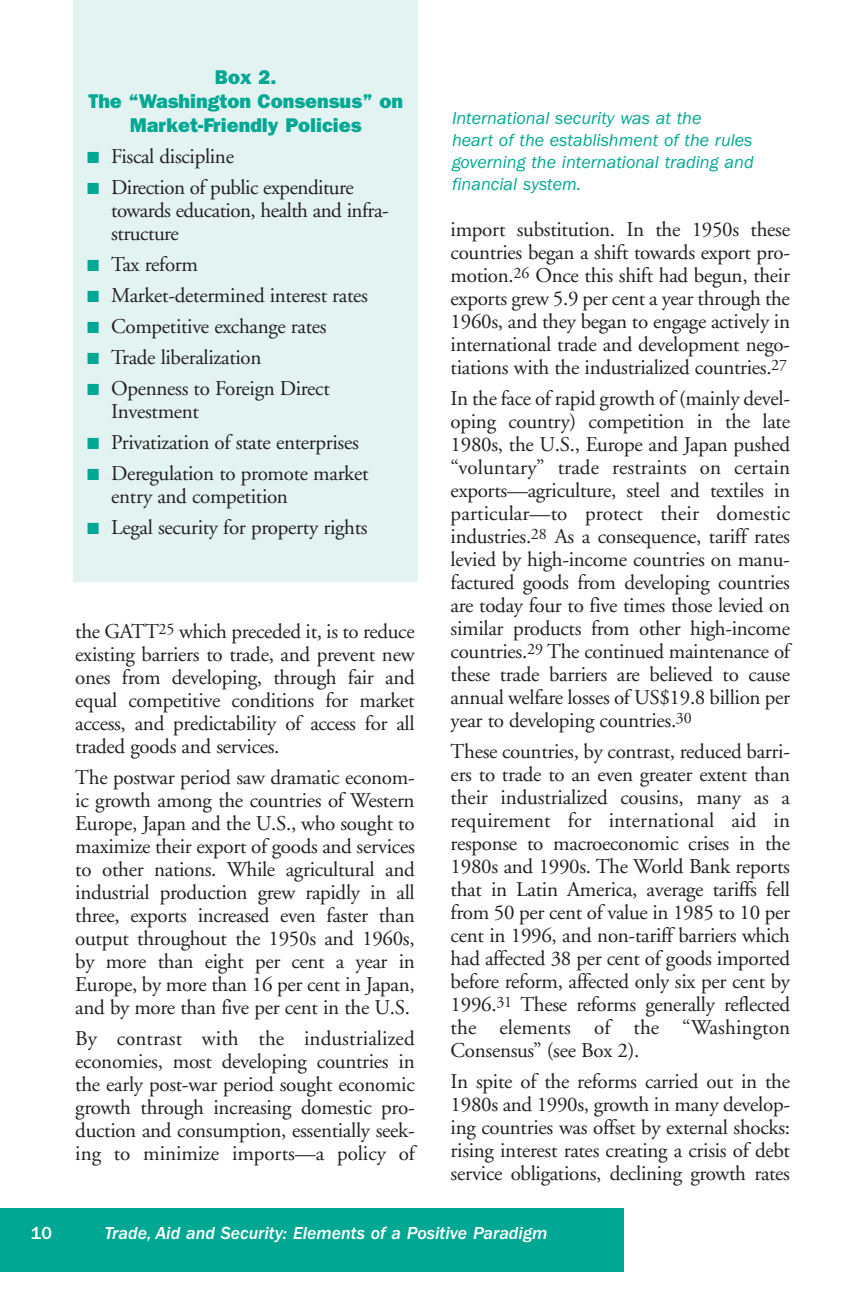
<style>
.page{position:relative;width:864px;height:1296px;background:#fff}
.page>*{position:absolute;margin:0;border:0;box-sizing:border-box;transform-origin:0 0}
.t1{font:21px/23px "Adobe Garamond";letter-spacing:-.015em;color:#231f20;text-align:justify}
.t2{font:800 20px/24px "Franklin Gothic";color:#00a894;text-align:center}
.t3{font:italic 18px/22px "Franklin Gothic";color:#00a894}
.t4{font:italic 500 18px "Franklin Gothic";color:#fff}
.t5{font:500 18px "Franklin Gothic";color:#fff}
.s1{color:#00a894}
</style>
<div class="page">
<div style="left:0;top:1208px;width:624px;height:64px;background:#00a894"></div>
<div style="left:73px;top:0;width:345px;height:582px;background:#e3f3f1"></div>
<p class="t2" style="left:88px;top:67px;width:316px">Box 2.<br>The “Washington Consensus” on<br>Market-Friendly Policies</p>
<p class="t1" style="left:87px;top:147px;width:148px"><span class="s1">■</span> Fiscal discipline</p>
<p class="t1" style="left:111px;top:178px;width:279px;text-align:left;text-indent:-24px"><span class="s1">■</span> Direction of public expenditure towards education, health and infra&shy;structure</p>
<p class="t1" style="left:87px;top:255px;width:112px"><span class="s1">■</span> Tax reform</p>
<p class="t1" style="left:87px;top:286px;width:282px"><span class="s1">■</span> Market-determined interest rates</p>
<p class="t1" style="left:87px;top:317px;width:241px"><span class="s1">■</span> Competitive exchange rates</p>
<p class="t1" style="left:87px;top:348px;width:176px"><span class="s1">■</span> Trade liberalization</p>
<p class="t1" style="left:111px;top:379px;width:220px;text-indent:-24px"><span class="s1">■</span> Openness to Foreign Direct<br>Investment</p>
<p class="t1" style="left:87px;top:433px;width:273px"><span class="s1">■</span> Privatization of state enterprises</p>
<p class="t1" style="left:111px;top:464px;width:259px;text-indent:-24px"><span class="s1">■</span> Deregulation to promote market entry and competition</p>
<p class="t1" style="left:87px;top:518px;width:282px"><span class="s1">■</span> Legal security for property rights</p>
<p class="t1" style="left:75px;top:622px;width:341px">the GATT<sup>25</sup> which preceded it, is to reduce existing barriers to trade, and prevent new ones from developing, through fair and equal competitive conditions for market access, and predictability of access for all traded goods and services.</p>
<p class="t1" style="left:75px;top:768px;width:341px">The postwar period saw dramatic econom&shy;ic growth among the countries of Western Europe, Japan and the U.S., who sought to maximize their export of goods and services to other nations. While agricultural and industrial production grew rapidly in all three, exports increased even faster than output throughout the 1950s and 1960s, by more than eight per cent a year in Europe, by more than 16 per cent in Japan, and by more than five per cent in the U.S.</p>
<p class="t1" style="left:75px;top:1029px;width:341px">By contrast with the industrialized economies, most developing countries in the early post-war period sought economic growth through increasing domestic pro&shy;duction and consumption, essentially seek&shy;ing to minimize imports—a policy of</p>
<p class="t3" style="left:452px;top:109px;width:303px">International security was at the<br>heart of the establishment of the rules governing the international trading and financial system.</p>
<p class="t1" style="left:451px;top:220px;width:341px">import substitution. In the 1950s these countries began a shift towards export pro&shy;motion.<sup>26</sup> Once this shift had begun, their exports grew 5.9 per cent a year through the 1960s, and they began to engage actively in international trade and development nego&shy;tiations with the industrialized countries.<sup>27</sup></p>
<p class="t1" style="left:451px;top:389px;width:341px">In the face of rapid growth of (mainly devel&shy;oping country) competition in the late 1980s, the U.S., Europe and Japan pushed “voluntary” trade restraints on certain exports—agriculture, steel and textiles in particular—to protect their domestic industries.<sup>28</sup> As a consequence, tariff rates levied by high-income countries on manu&shy;factured goods from developing countries are today four to five times those levied on similar products from other high-income countries.<sup>29</sup> The continued maintenance of these trade barriers are believed to cause annual welfare losses of US$19.8 billion per year to developing countries.<sup>30</sup></p>
<p class="t1" style="left:451px;top:742px;width:341px">These countries, by contrast, reduced barri&shy;ers to trade to an even greater extent than their industrialized cousins, many as a requirement for international aid in response to macroeconomic crises in the 1980s and 1990s. The World Bank reports that in Latin America, average tariffs fell from 50 per cent of value in 1985 to 10 per cent in 1996, and non-tariff barriers which had affected 38 per cent of goods imported before reform, affected only six per cent by 1996.<sup>31</sup> These reforms generally reflected the elements of the “Washington Consensus” (see Box 2).</p>
<p class="t1" style="left:451px;top:1072px;width:341px">In spite of the reforms carried out in the 1980s and 1990s, growth in many develop&shy;ing countries was offset by external shocks: rising interest rates creating a crisis of debt service obligations, declining growth rates</p>
<p class="t5" style="left:31px;top:1227px;width:23px">10</p>
<p class="t4" style="left:105px;top:1227px;width:444px">Trade, Aid and Security: Elements of a Positive Paradigm</p>
</div>
